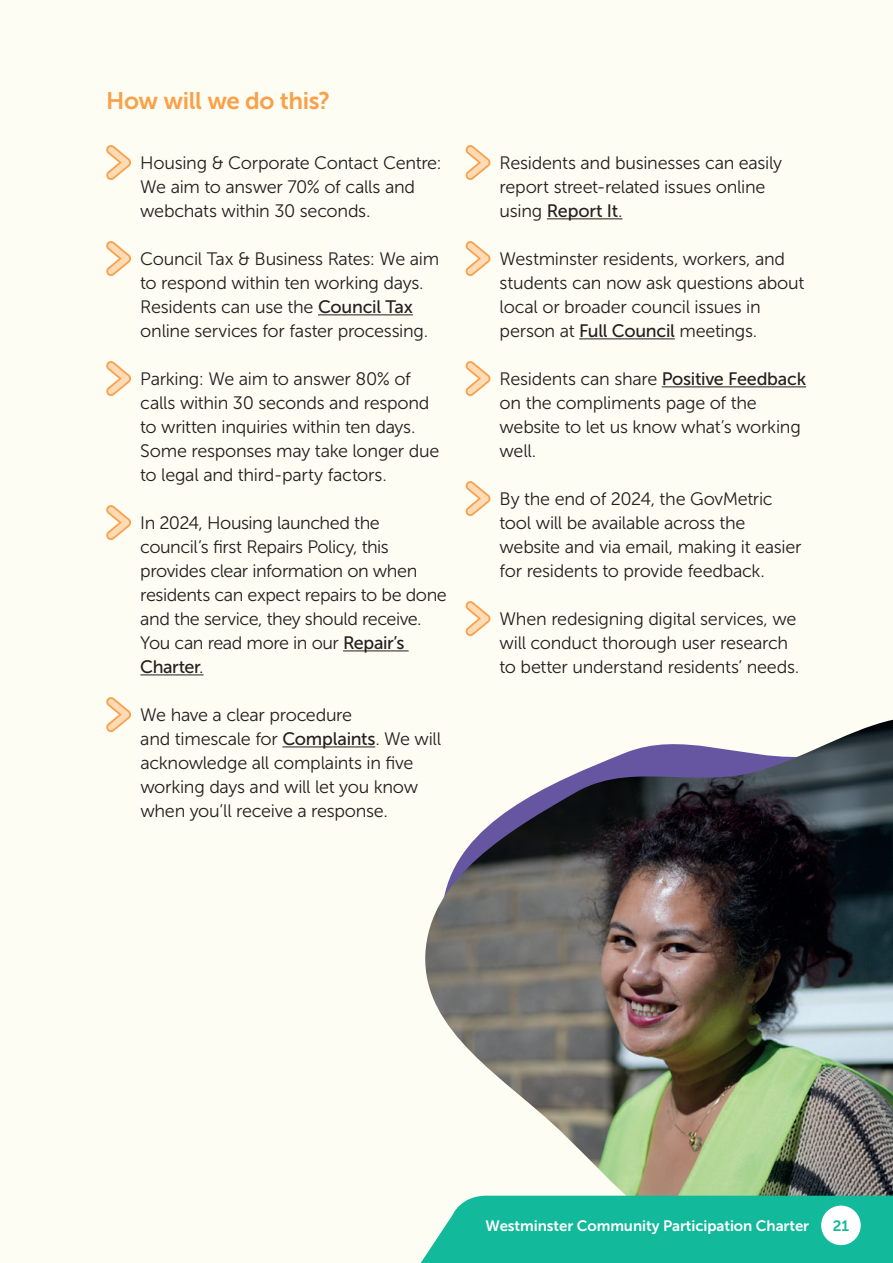
<style>
.page{position:relative;width:893px;height:1263px;background:#fefdf4}
.page>*{position:absolute;margin:0;border:0;box-sizing:border-box;transform-origin:0 0}
.t1{font:24px "Museo Sans 700";letter-spacing:-.02em;color:#f9a149}
.t2{font:18px/24px "Museo Sans 300";letter-spacing:-.015em;color:#231f20}
.t3{font:18px "Museo Sans 500";letter-spacing:-.02em;color:#231f20}
.t4{font:15px "Museo Sans 700";letter-spacing:-.005em;color:#fff}
.t5{font:15px "Museo Sans 700";color:#13b99b}
.s1{font-family:"Museo Sans 500"}
.s2{font-family:"Museo Sans 300"}
</style>
<div class="page">
<img style="left:425px;top:720px;width:468px;height:476px">
<div style="left:420px;top:1196px;width:473px;height:67px;background:#13b99b"></div>
<div style="left:821px;top:1205px;width:40px;height:40px;background:#fff;border-radius:50%"></div>
<hr style="left:318px;top:314px;width:95px;height:1px;background:#231f20">
<hr style="left:343px;top:650px;width:66px;height:1px;background:#231f20">
<hr style="left:140px;top:674px;width:64px;height:1px;background:#231f20">
<hr style="left:282px;top:746px;width:93px;height:1px;background:#231f20">
<hr style="left:547px;top:218px;width:75px;height:1px;background:#231f20">
<hr style="left:579px;top:338px;width:96px;height:1px;background:#231f20">
<hr style="left:662px;top:386px;width:144px;height:1px;background:#231f20">
<svg style="left:106px;top:145px;width:26px;height:35px"></svg>
<svg style="left:465px;top:145px;width:26px;height:35px"></svg>
<svg style="left:106px;top:241px;width:26px;height:35px"></svg>
<svg style="left:465px;top:241px;width:26px;height:35px"></svg>
<svg style="left:106px;top:361px;width:26px;height:35px"></svg>
<svg style="left:465px;top:361px;width:26px;height:35px"></svg>
<svg style="left:465px;top:481px;width:26px;height:36px"></svg>
<svg style="left:465px;top:601px;width:26px;height:36px"></svg>
<svg style="left:106px;top:505px;width:26px;height:35px"></svg>
<svg style="left:106px;top:697px;width:26px;height:36px"></svg>
<h1 class="t1" style="left:106px;top:87px;width:225px">How will we do this?</h1>
<p class="t2" style="left:140px;top:151px;width:303px">Housing &amp; Corporate Contact Centre:<br>We aim to answer 70% of calls and webchats within 30 seconds.</p>
<p class="t2" style="left:140px;top:247px;width:300px">Council Tax &amp; Business Rates: We aim to respond within ten working days.<br>Residents can use the <span class="s1">Council Tax </span>online services for faster processing.</p>
<p class="t2" style="left:140px;top:367px;width:301px">Parking: We aim to answer 80% of calls within 30 seconds and respond to written inquiries within ten days.<br>Some responses may take longer due to legal and third-party factors.</p>
<p class="t2" style="left:140px;top:511px;width:308px">In 2024, Housing launched the council’s first Repairs Policy, this provides clear information on when residents can expect repairs to be done and the service, they should receive.<br>You can read more in our <span class="s1">Repair’s</span></p>
<p class="t3" style="left:140px;top:657px;width:65px">Charter<span class="s2">.</span></p>
<p class="t2" style="left:140px;top:703px;width:302px">We have a clear procedure<br>and timescale for <span class="s1">Complaints</span>. We will acknowledge all complaints in five working days and will let you know when you’ll receive a response.</p>
<p class="t2" style="left:500px;top:151px;width:284px">Residents and businesses can easily report street-related issues online</p>
<p class="t3" style="left:500px;top:201px;width:124px"><span class="s2">using</span> Report It<span class="s2">.</span></p>
<p class="t2" style="left:500px;top:247px;width:306px">Westminster residents, workers, and students can now ask questions about local or broader council issues in person at <span class="s1">Full Council</span> meetings.</p>
<p class="t2" style="left:500px;top:367px;width:308px">Residents can share <span class="s1">Positive Feedback </span>on the compliments page of the website to let us know what’s working well.</p>
<p class="t2" style="left:500px;top:487px;width:303px">By the end of 2024, the GovMetric tool will be available across the website and via email, making it easier for residents to provide feedback.</p>
<p class="t2" style="left:500px;top:607px;width:301px">When redesigning digital services, we will conduct thorough user research to better understand residents’ needs.</p>
<p class="t4" style="left:485px;top:1217px;width:325px">Westminster Community Participation Charter</p>
<p class="t5" style="left:833px;top:1217px;width:18px">21</p>
</div>
